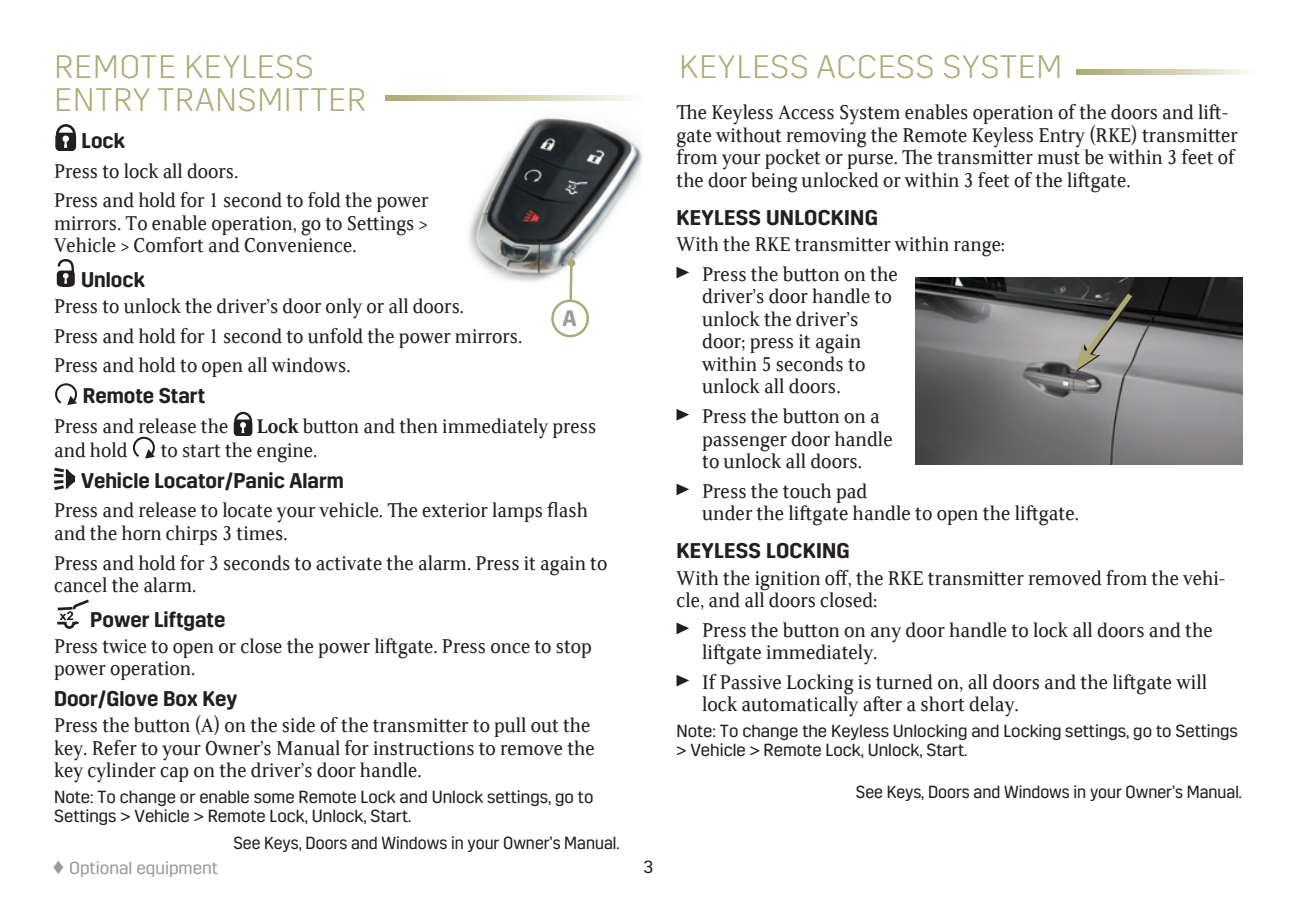
<style>
.page{position:relative;width:1297px;height:900px;background:#fff}
.page>*{position:absolute;margin:0;border:0;box-sizing:border-box;transform-origin:0 0}
.caddy_gold_subhead{font:300 32.5px/32.5px "Cadillac Sans";letter-spacing:.03em;color:#adaa75}
.caddy_BODY_8_6{font:21.5px/22.5px "Cadillac Serif";color:#231f20;scale:.96 1}
.caddy_BULLETS_8_6{font:21.5px/22.5px "Cadillac Serif";color:#231f20}
.caddy_BODY_8_6-2{font:600 21.25px "Cadillac Sans";color:#231f20}
.caddy_BOLD_8_5{font:600 21.25px "Cadillac Sans";color:#231f20}
.caddy_semi_bold_subh{font:600 21.25px "Cadillac Sans";letter-spacing:.01em;color:#231f20}
.caddy_new_note{font:17.5px/18.8px "Cadillac Sans";color:#231f20}
.caddy_see_section{font:17.5px "Cadillac Sans";color:#231f20;scale:.93 1}
.t1{font:17.5px "Cadillac Sans";color:#9a9a97}
.s1{font-weight:600}
.s2{font-family:"Arial Narrow";font-size:22.5px}
</style>
<div class="page">
<div style="left:55px;top:133px;width:21px;height:17px;background:#231f20;border-radius:5px"></div>
<svg style="left:55px;top:124px;width:22px;height:24px"></svg>
<div style="left:57px;top:271px;width:18px;height:16px;background:#231f20;border-radius:4px"></div>
<svg style="left:56px;top:259px;width:19px;height:25px"></svg>
<svg style="left:55px;top:383px;width:22px;height:22px"></svg>
<svg style="left:234px;top:420px;width:18px;height:15px"></svg>
<svg style="left:233px;top:411px;width:20px;height:22px"></svg>
<svg style="left:133px;top:437px;width:22px;height:22px"></svg>
<svg style="left:54px;top:468px;width:21px;height:22px"></svg>
<svg style="left:57px;top:599px;width:32px;height:30px"></svg>
<svg style="left:676px;top:267px;width:13px;height:11px"></svg>
<svg style="left:676px;top:409px;width:13px;height:12px"></svg>
<svg style="left:676px;top:484px;width:13px;height:11px"></svg>
<svg style="left:676px;top:623px;width:13px;height:11px"></svg>
<svg style="left:676px;top:675px;width:13px;height:11px"></svg>
<img style="left:915px;top:278px;width:327px;height:186px">
<img style="left:469px;top:117px;width:173px;height:165px">
<svg style="left:1076px;top:69px;width:172px;height:6px"></svg>
<svg style="left:385px;top:95px;width:247px;height:6px"></svg>
<svg style="left:1074px;top:288px;width:65px;height:83px;background:#7a7974"></svg>
<svg style="left:552px;top:301px;width:36px;height:35px"></svg>
<div style="left:551px;top:299px;width:38px;height:38px;border:2px solid #adaa75;border-radius:50%"></div>
<svg style="left:563px;top:259px;width:13px;height:67px"></svg>
<p class="caddy_gold_subhead" style="left:55px;top:51px;width:313px">REMOTE KEYLESS<br>ENTRY TRANSMITTER</p>
<p class="caddy_gold_subhead" style="left:679px;top:51px;width:384px">KEYLESS ACCESS SYSTEM</p>
<p class="caddy_BODY_8_6-2" style="left:82px;top:129px;width:45px">Lock</p>
<p class="caddy_BODY_8_6" style="left:54px;top:159px;width:193px">Press to lock all doors.</p>
<p class="caddy_BODY_8_6" style="left:54px;top:188px;width:391px;text-align:justify">Press and hold for 1 second to fold the power mirrors. To enable operation, go to Settings &gt; Vehicle &gt; Comfort and Convenience.</p>
<p class="caddy_BOLD_8_5" style="left:81px;top:267px;width:65px">Unlock</p>
<p class="caddy_BODY_8_6" style="left:54px;top:294px;width:428px">Press to unlock the driver’s door only or all doors.</p>
<p class="caddy_BODY_8_6" style="left:54px;top:324px;width:489px">Press and hold for 1 second to unfold the power mirrors.</p>
<p class="caddy_BODY_8_6" style="left:54px;top:353px;width:310px">Press and hold to open all windows.</p>
<p class="caddy_BODY_8_6-2" style="left:83px;top:384px;width:124px">Remote Start</p>
<p class="caddy_BODY_8_6" style="left:54px;top:414px;width:183px">Press and release the</p>
<p class="caddy_BODY_8_6" style="left:257px;top:414px;width:355px"><span class="s1">Lock</span> button and then immediately press</p>
<p class="caddy_BODY_8_6" style="left:54px;top:438px;width:78px">and hold</p>
<p class="caddy_BODY_8_6" style="left:161px;top:438px;width:165px">to start the engine.</p>
<p class="caddy_BODY_8_6-2" style="left:81px;top:468px;width:264px">Vehicle Locator/Panic Alarm</p>
<p class="caddy_BODY_8_6" style="left:54px;top:498px;width:557px">Press and release to locate your vehicle. The exterior lamps flash and the horn chirps 3 times.</p>
<p class="caddy_BODY_8_6" style="left:54px;top:551px;width:578px">Press and hold for 3 seconds to activate the alarm. Press it again to cancel the alarm.</p>
<p class="caddy_BOLD_8_5" style="left:90px;top:607px;width:136px">Power Liftgate</p>
<p class="caddy_BODY_8_6" style="left:54px;top:634px;width:561px">Press twice to open or close the power liftgate. Press once to stop power operation.</p>
<p class="caddy_BOLD_8_5" style="left:54px;top:687px;width:185px">Door/Glove Box Key</p>
<p class="caddy_BODY_8_6" style="left:54px;top:713px;width:564px">Press the button (A) on the side of the transmitter to pull out the key. Refer to your Owner’s Manual for instructions to remove the key cylinder cap on the driver’s door handle.</p>
<p class="caddy_new_note" style="left:54px;top:788px;width:540px">Note: To change or enable some Remote Lock and Unlock settings, go to<br>Settings &gt; Vehicle &gt; Remote Lock, Unlock, Start.</p>
<p class="caddy_see_section" style="left:233px;top:833px;width:416px">See Keys, Doors and Windows in your Owner’s Manual.</p>
<p class="caddy_BODY_8_6" style="left:676px;top:101px;width:586px">The Keyless Access System enables operation of the doors and lift&shy;gate without removing the Remote Keyless Entry (RKE) transmitter from your pocket or purse. The transmitter must be within 3 feet of the door being unlocked or within 3 feet of the liftgate.</p>
<p class="caddy_semi_bold_subh" style="left:676px;top:206px;width:203px">KEYLESS UNLOCKING</p>
<p class="caddy_BODY_8_6" style="left:676px;top:232px;width:344px">With the RKE transmitter within range:</p>
<p class="caddy_BULLETS_8_6" style="left:702px;top:262px;width:197px">Press the button on the driver’s door handle to unlock the driver’s door; press it again within 5 seconds to unlock all doors.</p>
<p class="caddy_BULLETS_8_6" style="left:702px;top:404px;width:192px">Press the button on a passenger door handle to unlock all doors.</p>
<p class="caddy_BULLETS_8_6" style="left:702px;top:479px;width:378px">Press the touch pad<br>under the liftgate handle to open the liftgate.</p>
<p class="caddy_semi_bold_subh" style="left:676px;top:539px;width:175px">KEYLESS LOCKING</p>
<p class="caddy_BODY_8_6" style="left:676px;top:566px;width:573px">With the ignition off, the RKE transmitter removed from the vehi&shy;cle, and all doors closed:</p>
<p class="caddy_BULLETS_8_6" style="left:702px;top:618px;width:512px">Press the button on any door handle to lock all doors and the liftgate immediately.</p>
<p class="caddy_BULLETS_8_6" style="left:702px;top:670px;width:506px">If Passive Locking is turned on, all doors and the liftgate will lock automatically after a short delay.</p>
<p class="caddy_new_note" style="left:676px;top:722px;width:563px">Note: To change the Keyless Unlocking and Locking settings, go to Settings &gt; Vehicle &gt; Remote Lock, Unlock, Start.</p>
<p class="caddy_see_section" style="left:855px;top:783px;width:416px">See Keys, Doors and Windows in your Owner’s Manual.</p>
<p class="t1" style="left:53px;top:858px;width:166px"><span class="s2">♦</span> Optional equipment</p>
<p class="caddy_new_note" style="left:643px;top:857px;width:11px">3</p>
</div>
